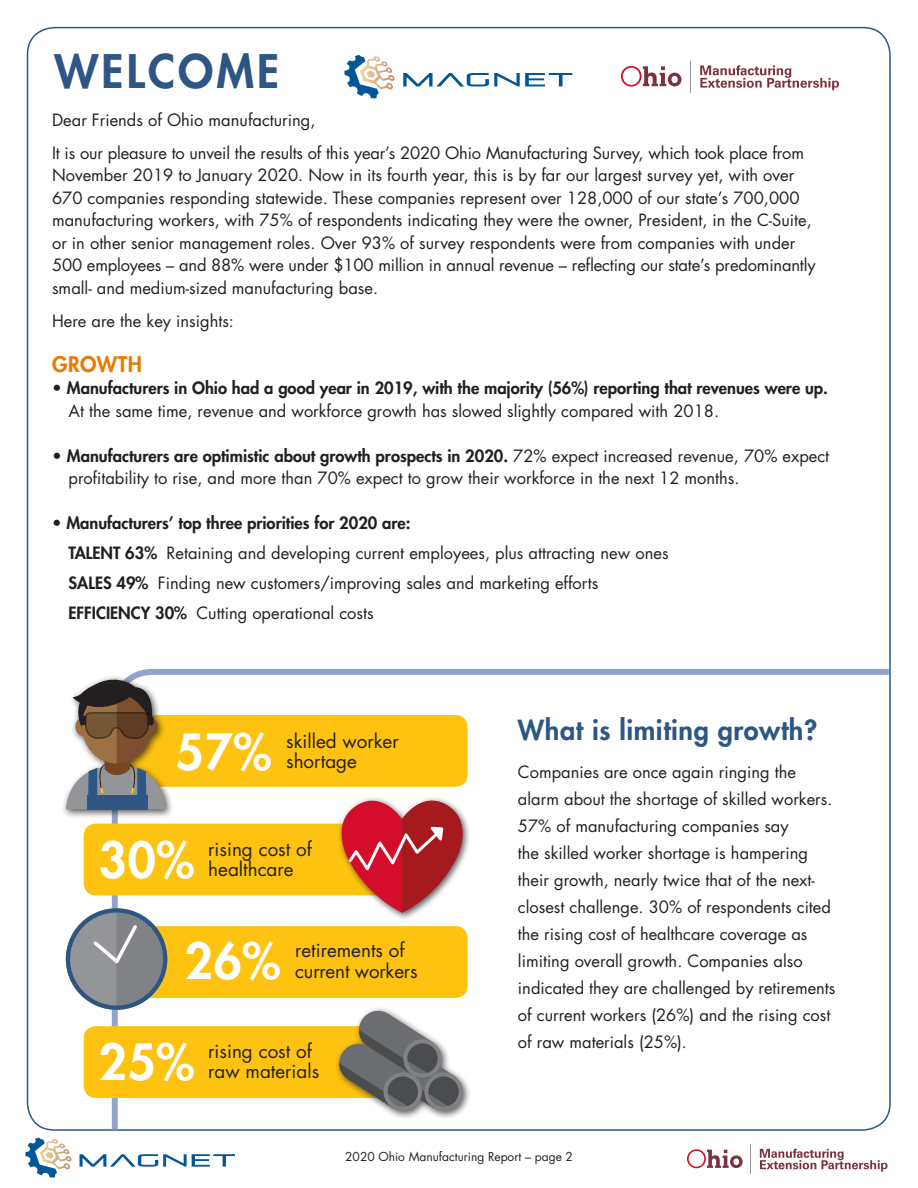
<style>
.page{position:relative;width:918px;height:1188px;background:#fff}
.page>*{position:absolute;margin:0;border:0;box-sizing:border-box;transform-origin:0 0}
.t1{font:800 48.45px "Futura";letter-spacing:.02em;color:#fff}
.t2{font:800 45px "Futura";letter-spacing:.07em;color:#2e5684}
.t3{font:800 27px "Futura";letter-spacing:.02em;color:#2e5684}
.Bulleted_paragraph{font:800 21px "Futura";letter-spacing:.02em;color:#e87a00}
.t4{font:18.9px/20.2px "Futura";color:#231f20}
.Bulleted_paragraph-2{font:16.5px/27px "Futura";color:#231f20}
.Bulleted_paragraph-3{font:800 16.5px "Futura";color:#231f20}
.t5{font:12px "Futura";color:#231f20}
.s1{font-weight:400}
.s2{font-weight:800}
</style>
<div class="page">
<svg style="left:109px;top:666px;width:782px;height:465px"></svg>
<hr style="left:751px;top:1144px;width:1px;height:30px;background:#99989b">
<svg style="left:687px;top:1149px;width:56px;height:19px"></svg>
<svg style="left:760px;top:1149px;width:127px;height:23px"></svg>
<svg style="left:80px;top:1154px;width:155px;height:13px"></svg>
<svg style="left:25px;top:1137px;width:47px;height:41px"></svg>
<div style="left:121px;top:715px;width:347px;height:72px;background:#fec210;border-radius:12px"></div>
<div style="left:121px;top:926px;width:347px;height:72px;background:#fec210;border-radius:12px"></div>
<div style="left:84px;top:1026px;width:312px;height:72px;background:#fec210;border-radius:12px"></div>
<div style="left:84px;top:824px;width:311px;height:71px;background:#fec210;border-radius:12px"></div>
<svg style="left:66px;top:908px;width:101px;height:102px;background:#717a84"></svg>
<svg style="left:66px;top:908px;width:74px;height:102px"></svg>
<div style="left:66px;top:908px;width:101px;height:102px;border:4px solid #2e5684;border-radius:50%"></div>
<hr style="left:690px;top:61px;width:1px;height:31px;background:#99989b">
<svg style="left:621px;top:66px;width:60px;height:21px"></svg>
<svg style="left:700px;top:65px;width:139px;height:25px"></svg>
<svg style="left:403px;top:73px;width:169px;height:13px"></svg>
<svg style="left:344px;top:55px;width:51px;height:43px"></svg>
<div style="left:61px;top:675px;width:113px;height:144px;background:#231f20;opacity:.75"></div>
<svg style="left:66px;top:673px;width:101px;height:136px"></svg>
<div style="left:334px;top:1006px;width:138px;height:114px;background:#231f20;opacity:.75"></div>
<svg style="left:339px;top:1011px;width:124px;height:100px"></svg>
<div style="left:403px;top:1039px;width:39px;height:39px;border:4px solid #808285;border-radius:50%"></div>
<div style="left:337px;top:796px;width:134px;height:125px;background:#231f20;opacity:.75"></div>
<svg style="left:333px;top:790px;width:139px;height:123px"></svg>
<p class="t2" style="left:55px;top:42px;width:226px">WELCOME</p>
<p class="Bulleted_paragraph-2" style="left:52px;top:106px;width:265px">Dear Friends of Ohio manufacturing,</p>
<p class="Bulleted_paragraph-2" style="left:52px;top:141px;width:765px;line-height:22.5px">It is our pleasure to unveil the results of this year’s 2020 Ohio Manufacturing Survey, which took place from November 2019 to January 2020. Now in its fourth year, this is by far our largest survey yet, with over 670 companies responding statewide. These companies represent over 128,000 of our state’s 700,000 manufacturing workers, with 75% of respondents indicating they were the owner, President, in the C-Suite, or in other senior management roles. Over 93% of survey respondents were from companies with under 500 employees – and 88% were under $100 million in annual revenue – reflecting our state’s predominantly small- and medium-sized manufacturing base.</p>
<p class="Bulleted_paragraph-2" style="left:52px;top:307px;width:183px">Here are the key insights:</p>
<p class="Bulleted_paragraph" style="left:52px;top:350px;width:91px">GROWTH</p>
<p class="Bulleted_paragraph-3" style="left:52px;top:377px;width:777px"><span class="s1">•</span> Manufacturers in Ohio had a good year in 2019, with the majority (56%) reporting that revenues were up.</p>
<p class="Bulleted_paragraph-2" style="left:69px;top:397px;width:652px">At the same time, revenue and workforce growth has slowed slightly compared with 2018.</p>
<p class="Bulleted_paragraph-2" style="left:69px;top:444px;width:762px;line-height:22.5px;text-indent:-16px">• <span class="s2">Manufacturers are optimistic about growth prospects in 2020.</span> 72% expect increased revenue, 70% expect profitability to rise, and more than 70% expect to grow their workforce in the next 12 months.</p>
<p class="Bulleted_paragraph-3" style="left:52px;top:512px;width:360px">• Manufacturers’ top three priorities for 2020 are:</p>
<p class="Bulleted_paragraph-2" style="left:69px;top:539px;width:602px"><span class="s2">TALENT 63%</span> Retaining and developing current employees, plus attracting new ones</p>
<p class="Bulleted_paragraph-2" style="left:69px;top:569px;width:531px"><span class="s2">SALES 49%</span> Finding new customers/improving sales and marketing efforts</p>
<p class="Bulleted_paragraph-2" style="left:69px;top:599px;width:307px"><span class="s2">EFFICIENCY 30%</span> Cutting operational costs</p>
<p class="t1" style="left:176px;top:720px;width:97px">57%</p>
<p class="t4" style="left:286px;top:731px;width:114px">skilled worker shortage</p>
<p class="t1" style="left:99px;top:828px;width:97px">30%</p>
<p class="t4" style="left:208px;top:838px;width:105px">rising cost of healthcare</p>
<p class="t1" style="left:185px;top:929px;width:97px">26%</p>
<p class="t4" style="left:295px;top:940px;width:111px">retirements of</p>
<p class="t4" style="left:295px;top:960px;width:124px">current workers</p>
<p class="t1" style="left:99px;top:1030px;width:97px">25%</p>
<p class="t4" style="left:208px;top:1041px;width:112px">rising cost of raw materials</p>
<p class="t3" style="left:518px;top:712px;width:301px">What is limiting growth?</p>
<p class="Bulleted_paragraph-2" style="left:518px;top:758px;width:319px">Companies are once again ringing the alarm about the shortage of skilled workers.<br>57% of manufacturing companies say<br>the skilled worker shortage is hampering their growth, nearly twice that of the next&shy;closest challenge. 30% of respondents cited the rising cost of healthcare coverage as limiting overall growth. Companies also indicated they are challenged by retirements of current workers (26%) and the rising cost of raw materials (25%).</p>
<p class="t5" style="left:345px;top:1148px;width:229px">2020 Ohio Manufacturing Report – page 2</p>
</div>
